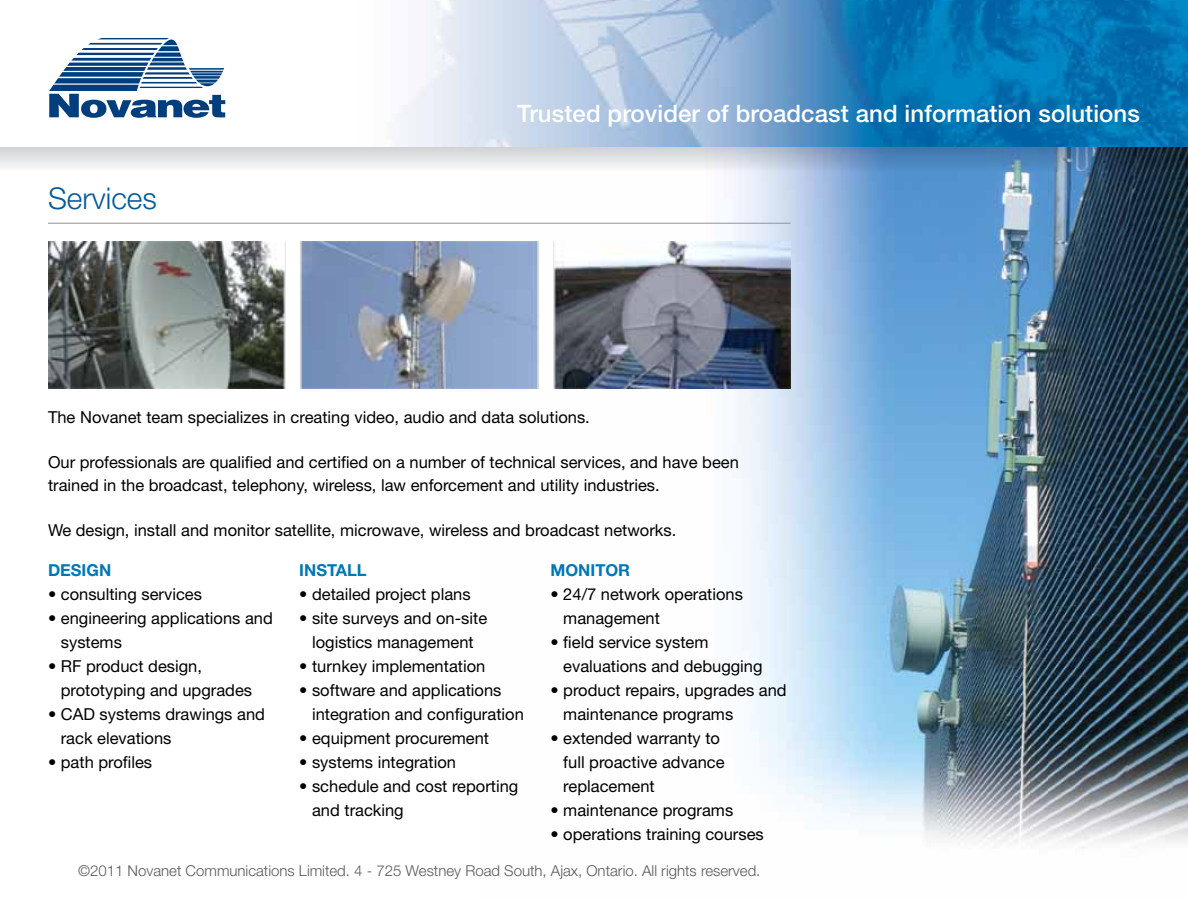
<style>
.page{position:relative;width:1188px;height:918px;background:#fff}
.page>*{position:absolute;margin:0;border:0;box-sizing:border-box;transform-origin:0 0}
.t1{font:300 30px "Helvetica Neue LT Std";color:#005b9e}
.t2{font:500 24px "Helvetica Neue LT Std";letter-spacing:.005em;color:#fff}
.t3{font:16.5px/24px "Helvetica Neue LT Std";color:#000}
.t4{font:700 16.5px "Helvetica Neue LT Std";color:#0077b6}
.t5{font:300 15px "Helvetica Neue LT Std";color:#58595b}
.s1{font-weight:700}
</style>
<div class="page">
<img style="left:481px;top:188px;width:707px;height:660px">
<img style="left:391px;top:0;width:797px;height:147px">
<hr style="left:48px;top:223px;width:742px;height:1px;background:#939598">
<svg style="left:0;top:147px;width:1188px;height:41px"></svg>
<svg style="left:49px;top:38px;width:176px;height:80px"></svg>
<img style="left:48px;top:242px;width:742px;height:146px">
<h1 class="t1" style="left:48px;top:180px;width:110px">Services</h1>
<h2 class="t2" style="left:517px;top:100px;width:624px">Trusted provider of broadcast and information solutions</h2>
<p class="t3" style="left:48px;top:405px;width:543px">The Novanet team specializes in creating video, audio and data solutions.</p>
<p class="t3" style="left:48px;top:451px;width:693px;line-height:22.5px">Our professionals are qualified and certified on a number of technical services, and have been trained in the broadcast, telephony, wireless, law enforcement and utility industries.</p>
<p class="t3" style="left:48px;top:518px;width:630px">We design, install and monitor satellite, microwave, wireless and broadcast networks.</p>
<p class="t4" style="left:48px;top:560px;width:65px">DESIGN</p>
<p class="t3" style="left:48px;top:582px;width:156px"><span class="s1">•</span> consulting services</p>
<p class="t3" style="left:61px;top:606px;width:214px;text-indent:-13px">• engineering applications and systems</p>
<p class="t3" style="left:61px;top:654px;width:193px;text-indent:-13px">• RF product design, prototyping and upgrades</p>
<p class="t3" style="left:61px;top:702px;width:206px;text-indent:-13px">• CAD systems drawings and rack elevations</p>
<p class="t3" style="left:48px;top:750px;width:106px">• path profiles</p>
<p class="t4" style="left:299px;top:560px;width:69px">INSTALL</p>
<p class="t3" style="left:299px;top:582px;width:173px">• detailed project plans</p>
<p class="t3" style="left:299px;top:606px;width:189px;text-align:center">• site surveys and on-site logistics management</p>
<p class="t3" style="left:299px;top:654px;width:188px">• turnkey implementation</p>
<p class="t3" style="left:312px;top:678px;width:213px;text-indent:-13px">• software and applications integration and configuration</p>
<p class="t3" style="left:299px;top:726px;width:191px">• equipment procurement</p>
<p class="t3" style="left:299px;top:750px;width:158px">• systems integration</p>
<p class="t3" style="left:312px;top:774px;width:208px;text-indent:-13px">• schedule and cost reporting and tracking</p>
<p class="t4" style="left:550px;top:560px;width:81px">MONITOR</p>
<p class="t3" style="left:563px;top:582px;width:181px;text-indent:-13px">• 24/7 network operations management</p>
<p class="t3" style="left:563px;top:630px;width:201px;text-indent:-13px">• field service system evaluations and debugging</p>
<p class="t3" style="left:563px;top:678px;width:225px;text-indent:-13px">• product repairs, upgrades and maintenance programs</p>
<p class="t3" style="left:563px;top:726px;width:163px;text-indent:-13px">• extended warranty to full proactive advance replacement</p>
<p class="t3" style="left:550px;top:798px;width:184px">• maintenance programs</p>
<p class="t3" style="left:550px;top:822px;width:215px">• operations training courses</p>
<p class="t5" style="left:78px;top:862px;width:684px">©2011 Novanet Communications Limited. 4 - 725 Westney Road South, Ajax, Ontario. All rights reserved.</p>
</div>
